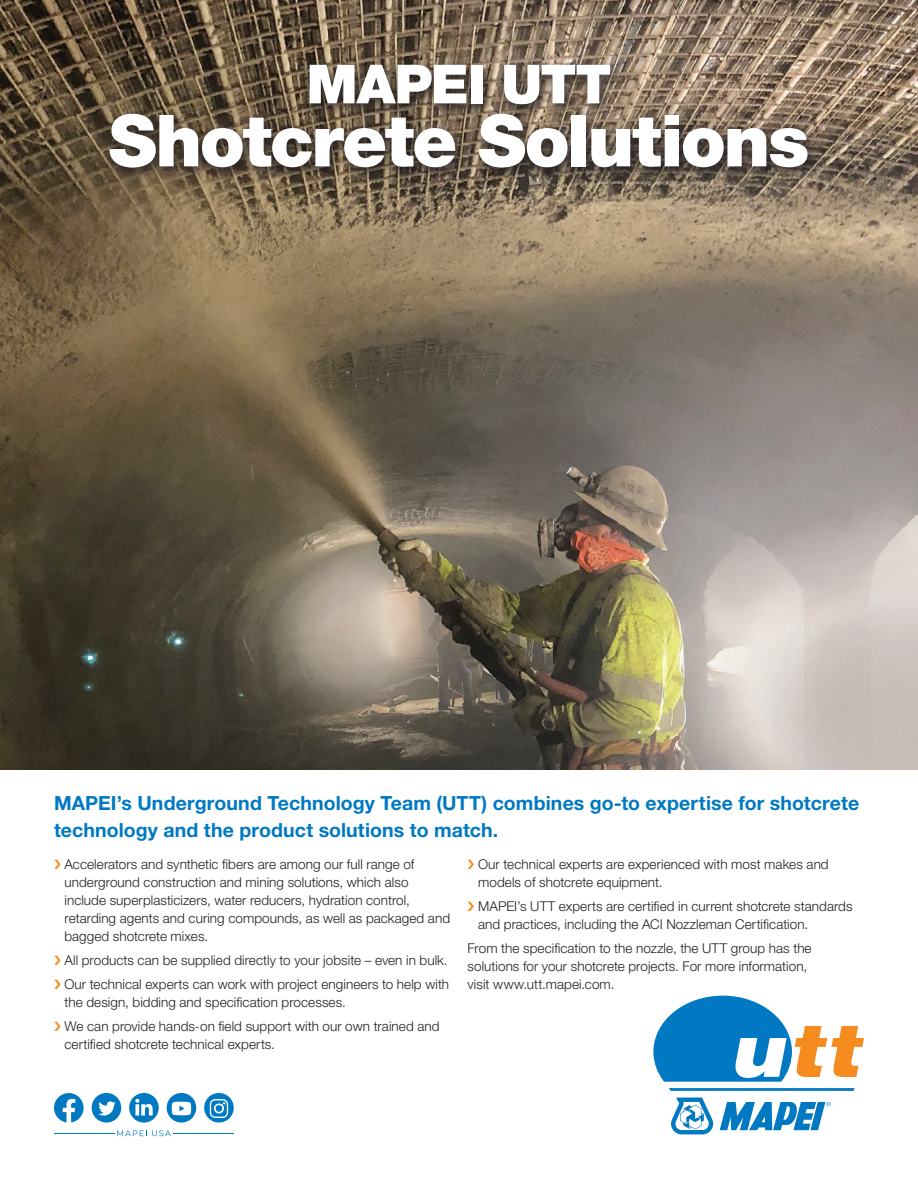
<style>
.page{position:relative;width:918px;height:1188px;background:#fff}
.page>*{position:absolute;margin:0;border:0;box-sizing:border-box;transform-origin:0 0}
.t1{font:900 72px "Helvetica Neue LT Std";letter-spacing:-.03em;color:#fff}
.t2{font:900 54px "Helvetica Neue LT Std";letter-spacing:-.02em;color:#fff}
.t3{font:700 19.5px/27px "Helvetica Neue LT Std";letter-spacing:.005em;color:#0079c2}
.t4{font:300 13.5px/18px "Helvetica Neue LT Std";letter-spacing:.005em;color:#231f20}
</style>
<div class="page">
<img style="left:0;top:0;width:918px;height:770px">
<div style="left:101px;top:58px;width:720px;height:126px;background:#231f20;opacity:.9"></div>
<svg style="left:653px;top:996px;width:211px;height:86px"></svg>
<svg style="left:669px;top:1088px;width:185px;height:3px"></svg>
<svg style="left:671px;top:1098px;width:42px;height:36px"></svg>
<svg style="left:720px;top:1102px;width:111px;height:28px"></svg>
<svg style="left:54px;top:1093px;width:30px;height:29px"></svg>
<svg style="left:92px;top:1093px;width:29px;height:30px"></svg>
<svg style="left:129px;top:1093px;width:30px;height:30px"></svg>
<svg style="left:204px;top:1093px;width:30px;height:30px"></svg>
<svg style="left:167px;top:1093px;width:29px;height:30px"></svg>
<svg style="left:117px;top:1130px;width:54px;height:6px"></svg>
<hr style="left:54px;top:1134px;width:60px;height:1px;background:#0079c2">
<hr style="left:174px;top:1134px;width:60px;height:1px;background:#0079c2">
<h2 class="t2" style="left:307px;top:52px;width:306px">MAPEI UTT</h2>
<h1 class="t1" style="left:109px;top:98px;width:702px">Shotcrete Solutions</h1>
<h3 class="t3" style="left:54px;top:790px;width:807px">MAPEI’s Underground Technology Team (UTT) combines go-to expertise for shotcrete technology and the product solutions to match.</h3>
<p class="t4" style="left:64px;top:855px;width:387px">Accelerators and synthetic fibers are among our full range of underground construction and mining solutions, which also include superplasticizers, water reducers, hydration control, retarding agents and curing compounds, as well as packaged and bagged shotcrete mixes.</p>
<p class="t4" style="left:64px;top:948px;width:386px;line-height:24px">All products can be supplied directly to your jobsite – even in bulk.<br>Our technical experts can work with project engineers to help with</p>
<p class="t4" style="left:64px;top:990px;width:377px;line-height:24px">the design, bidding and specification processes.<br>We can provide hands-on field support with our own trained and</p>
<p class="t4" style="left:64px;top:1035px;width:212px">certified shotcrete technical experts.</p>
<p class="t4" style="left:478px;top:855px;width:352px">Our technical experts are experienced with most makes and models of shotcrete equipment.</p>
<p class="t4" style="left:478px;top:897px;width:376px">MAPEI’s UTT experts are certified in current shotcrete standards and practices, including the ACI Nozzleman Certification.</p>
<p class="t4" style="left:468px;top:939px;width:346px">From the specification to the nozzle, the UTT group has the solutions for your shotcrete projects. For more information, visit www.utt.mapei.com.</p>
</div>
